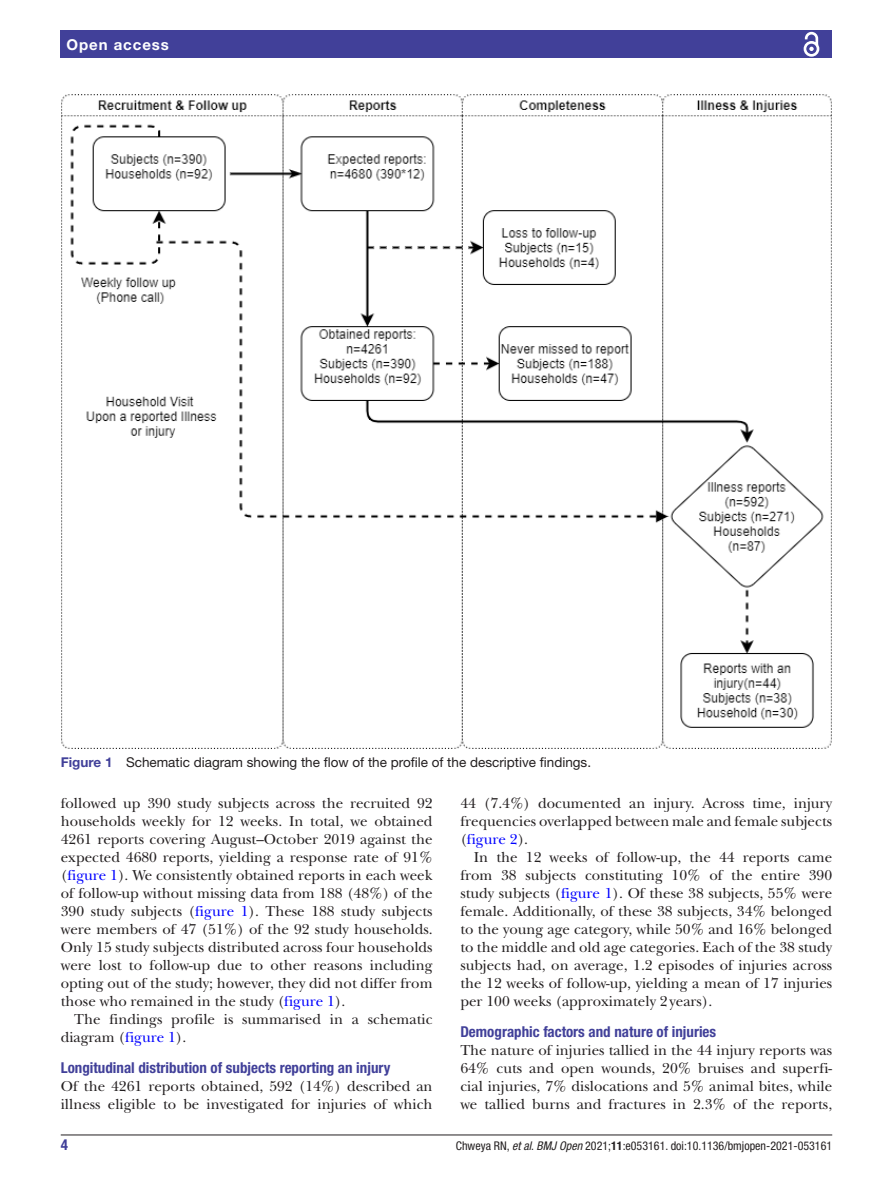
<style>
.page{position:relative;width:893px;height:1191px;background:#fff}
.page>*{position:absolute;margin:0;border:0;box-sizing:border-box;transform-origin:0 0}
.t1{font:15px/18px "New Baskerville";color:#231f20;text-align:justify}
.t2{font:700 condensed 15px "Helvetica Neue LT Std";color:#414099}
.t3{font:700 15px "Helvetica Neue LT Std";letter-spacing:.065em;color:#fff}
.t4{font:13.5px "Helvetica Neue LT Std";color:#231f20}
.t5{font:condensed 12px "Helvetica Neue LT Std";color:#231f20}
.s1{font-weight:700;color:#414099}
.s2{color:#00f}
.s3{font-style:italic}
.s4{font-weight:700}
</style>
<div class="page">
<hr style="left:61px;top:1134px;width:771px;height:1px;background:#231f20">
<div style="left:61px;top:31px;width:771px;height:27px;background:#414099"></div>
<svg style="left:803px;top:31px;width:17px;height:26px"></svg>
<img style="left:61px;top:94px;width:771px;height:655px">
<p class="t3" style="left:66px;top:35px;width:104px">Open access</p>
<p class="t4" style="left:61px;top:754px;width:532px"><span class="s1">Figure 1</span> Schematic diagram showing the flow of the profile of the descriptive findings.</p>
<p class="t1" style="left:61px;top:794px;width:373px">followed up 390 study subjects across the recruited 92 households weekly for 12 weeks. In total, we obtained 4261 reports covering August–October 2019 against the expected 4680 reports, yielding a response rate of 91% (<span class="s2">figure 1</span>). We consistently obtained reports in each week of follow-up without missing data from 188 (48%) of the 390 study subjects (<span class="s2">figure 1</span>). These 188 study subjects were members of 47 (51%) of the 92 study households.<br>Only 15 study subjects distributed across four households were lost to follow-up due to other reasons including opting out of the study; however, they did not differ from those who remained in the study (<span class="s2">figure 1</span>).</p>
<p class="t1" style="left:61px;top:1010px;width:373px;text-indent:14px">The findings profile is summarised in a schematic diagram (<span class="s2">figure 1</span>).</p>
<p class="t2" style="left:61px;top:1059px;width:331px">Longitudinal distribution of subjects reporting an injury</p>
<p class="t1" style="left:61px;top:1077px;width:373px">Of the 4261 reports obtained, 592 (14%) described an illness eligible to be investigated for injuries of which</p>
<p class="t1" style="left:460px;top:794px;width:373px">44 (7.4%) documented an injury. Across time, injury frequencies overlapped between male and female subjects (<span class="s2">figure 2</span>).</p>
<p class="t1" style="left:460px;top:848px;width:373px;text-indent:13px">In the 12 weeks of follow-up, the 44 reports came from 38 subjects constituting 10% of the entire 390 study subjects (<span class="s2">figure 1</span>). Of these 38 subjects, 55% were female. Additionally, of these 38 subjects, 34% belonged to the young age category, while 50% and 16% belonged to the middle and old age categories. Each of the 38 study subjects had, on average, 1.2 episodes of injuries across the 12 weeks of follow-up, yielding a mean of 17 injuries per 100 weeks (approximately 2years).</p>
<p class="t2" style="left:460px;top:1023px;width:257px">Demographic factors and nature of injuries</p>
<p class="t1" style="left:460px;top:1041px;width:373px">The nature of injuries tallied in the 44 injury reports was 64% cuts and open wounds, 20% bruises and superfi&shy;cial injuries, 7% dislocations and 5% animal bites, while we tallied burns and fractures in 2.3% of the reports,</p>
<p class="t2" style="left:61px;top:1135px;width:9px">4</p>
<p class="t5" style="left:456px;top:1138px;width:378px">Chweya RN, <span class="s3">et al</span>. <span class="s3">BMJ Open</span> 2021;<span class="s4">11</span>:e053161. doi:10.1136/bmjopen-2021-053161</p>
</div>
